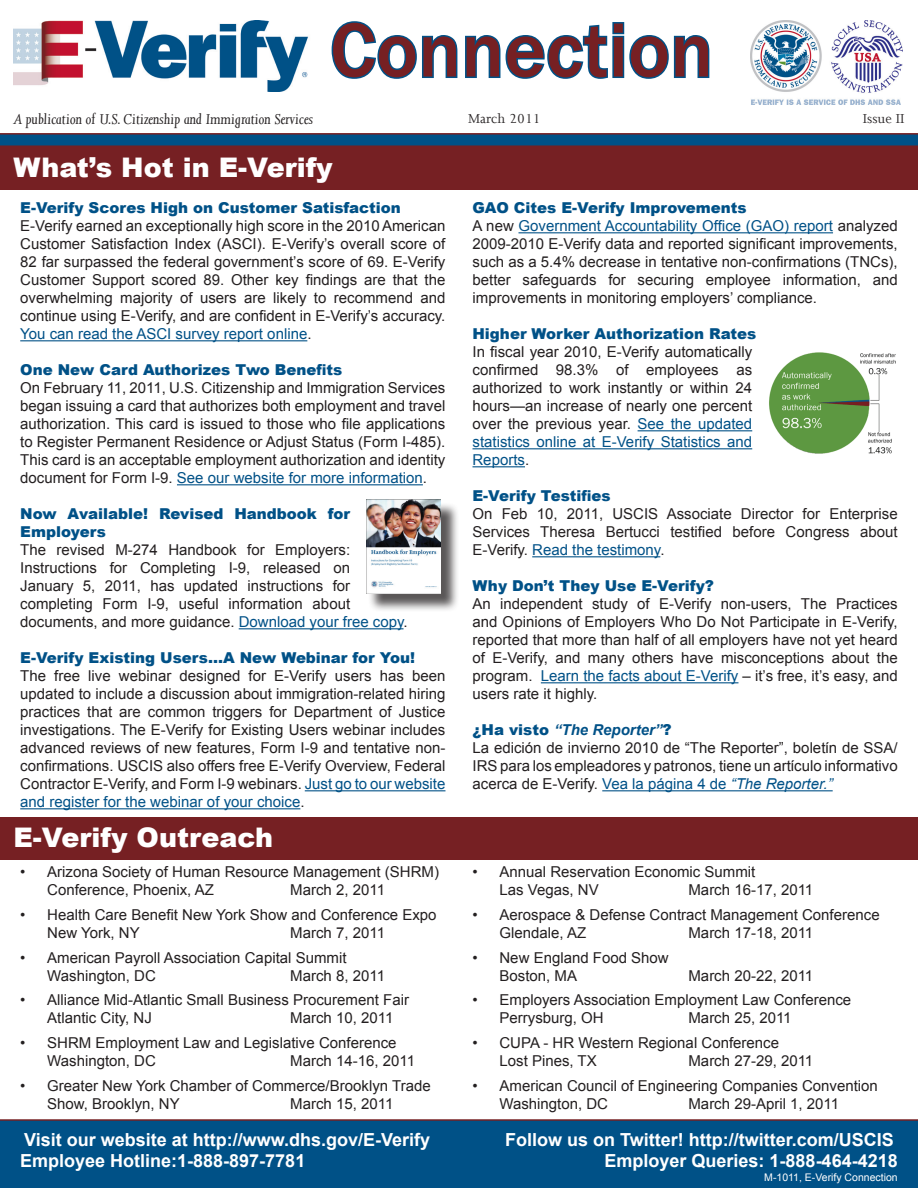
<style>
.page{position:relative;width:918px;height:1188px;background:#fff}
.page>*{position:absolute;margin:0;border:0;box-sizing:border-box;transform-origin:0 0}
.t1{font:500 79.5px "Franklin Gothic";color:#762023}
.t2{font:900 27px "Arial";color:#fff}
.t3{font:700 18px "Arial";color:#fff}
.t4{font:italic 16.5px "Joanna";color:#231f20}
.Headlines{font:15px/18px "Arial";color:#231f20;text-align:justify}
.Events_Bulletted{font:15px/18px "Arial";color:#231f20}
.Headlines-2{font:900 15px/18px "Arial";color:#005187}
.t5{font:italic 700 15px "Arial";color:#005187}
.t6{font:15px "Joanna";color:#231f20}
.t7{font:10.5px "Arial";color:#fff}
.s1{color:#005187}
.s2{font-weight:900;font-style:normal}
.s3{font-style:italic;color:#005187}
</style>
<div class="page">
<img style="left:14px;top:20px;width:294px;height:71px">
<svg style="left:331px;top:21px;width:379px;height:58px"></svg>
<svg style="left:0;top:133px;width:918px;height:14px;background:#1a4771"></svg>
<img style="left:750px;top:20px;width:152px;height:84px">
<div style="left:0;top:1119px;width:918px;height:69px;background:#005187"></div>
<div style="left:0;top:148px;width:918px;height:42px;background:#762023"></div>
<hr style="left:20px;top:340px;width:287px;height:1px;background:#005187">
<hr style="left:177px;top:484px;width:246px;height:1px;background:#005187">
<hr style="left:239px;top:628px;width:165px;height:1px;background:#005187">
<hr style="left:305px;top:790px;width:140px;height:1px;background:#005187">
<hr style="left:20px;top:808px;width:280px;height:1px;background:#005187">
<hr style="left:518px;top:232px;width:315px;height:1px;background:#005187">
<hr style="left:638px;top:430px;width:114px;height:1px;background:#005187">
<hr style="left:472px;top:448px;width:280px;height:1px;background:#005187">
<hr style="left:472px;top:466px;width:53px;height:1px;background:#005187">
<hr style="left:532px;top:556px;width:128px;height:1px;background:#005187">
<hr style="left:541px;top:682px;width:197px;height:1px;background:#005187">
<hr style="left:602px;top:790px;width:231px;height:1px;background:#005187">
<div style="left:0;top:817px;width:918px;height:42px;background:#762023"></div>
<div style="left:368px;top:502px;width:104px;height:129px;background:#231f20;opacity:.75"></div>
<img style="left:366px;top:500px;width:75px;height:94px">
<img style="left:769px;top:352px;width:127px;height:102px">
<h1 class="t1" style="left:330px;top:1px;width:385px">Connection</h1>
<p class="t4" style="left:14px;top:109px;width:301px">A publication of U.S. Citizenship and Immigration Services</p>
<p class="t6" style="left:468px;top:110px;width:74px">March 2011</p>
<p class="t6" style="left:863px;top:110px;width:43px">Issue II</p>
<h2 class="t2" style="left:14px;top:148px;width:321px">What’s Hot in E-Verify</h2>
<h3 class="Headlines-2" style="left:20px;top:198px;width:382px">E-Verify Scores High on Customer Satisfaction</h3>
<p class="Headlines" style="left:20px;top:217px;width:427px">E-Verify earned an exceptionally high score in the 2010 American Customer Satisfaction Index (ASCI). E-Verify’s overall score of 82 far surpassed the federal government’s score of 69. E-Verify Customer Support scored 89. Other key findings are that the overwhelming majority of users are likely to recommend and continue using E-Verify, and are confident in E-Verify’s accuracy.<br><span class="s1">You can read the ASCI survey report online</span>.</p>
<h3 class="Headlines-2" style="left:20px;top:360px;width:324px">One New Card Authorizes Two Benefits</h3>
<p class="Headlines" style="left:20px;top:379px;width:427px">On February 11, 2011, U.S. Citizenship and Immigration Services began issuing a card that authorizes both employment and travel authorization. This card is issued to those who file applications to Register Permanent Residence or Adjust Status (Form I-485).<br>This card is an acceptable employment authorization and identity document for Form I-9. <span class="s1">See our website for more information</span>.</p>
<h3 class="Headlines-2" style="left:20px;top:504px;width:331px">Now Available! Revised Handbook for<br>Employers</h3>
<p class="Headlines" style="left:20px;top:541px;width:389px;text-align:left">The revised M-274 Handbook for Employers:<br>Instructions for Completing I-9, released on<br>January 5, 2011, has updated instructions for completing Form I-9, useful information about documents, and more guidance. <span class="s1">Download your free copy</span>.</p>
<h3 class="Headlines-2" style="left:20px;top:648px;width:396px">E-Verify Existing Users...A New Webinar for You!</h3>
<p class="Headlines" style="left:20px;top:667px;width:427px">The free live webinar designed for E-Verify users has been updated to include a discussion about immigration-related hiring practices that are common triggers for Department of Justice investigations. The E-Verify for Existing Users webinar includes advanced reviews of new features, Form I-9 and tentative non&shy;confirmations. USCIS also offers free E-Verify Overview, Federal Contractor E-Verify, and Form I-9 webinars. <span class="s1">Just go to our website and register for the webinar of your choice</span>.</p>
<p class="Headlines-2" style="left:472px;top:198px;width:276px">GAO Cites E-Verify Improvements</p>
<p class="Headlines" style="left:472px;top:217px;width:427px">A new <span class="s1">Government Accountability Office (GAO) report</span> analyzed 2009-2010 E-Verify data and reported significant improvements, such as a 5.4% decrease in tentative non-confirmations (TNCs), better safeguards for securing employee information, and improvements in monitoring employers’ compliance.</p>
<h3 class="Headlines-2" style="left:472px;top:324px;width:285px">Higher Worker Authorization Rates</h3>
<p class="Headlines" style="left:472px;top:343px;width:281px">In fiscal year 2010, E-Verify automatically confirmed 98.3% of employees as authorized to work instantly or within 24 hours—an increase of nearly one percent over the previous year. <span class="s1">See the updated statistics online at E-Verify Statistics and Reports</span>.</p>
<h3 class="Headlines-2" style="left:472px;top:486px;width:140px">E-Verify Testifies</h3>
<p class="Headlines" style="left:472px;top:505px;width:427px">On Feb 10, 2011, USCIS Associate Director for Enterprise Services Theresa Bertucci testified before Congress about E-Verify. <span class="s1">Read the testimony</span>.</p>
<h3 class="Headlines-2" style="left:472px;top:576px;width:243px">Why Don’t They Use E-Verify?</h3>
<p class="Headlines" style="left:472px;top:595px;width:427px">An independent study of E-Verify non-users, The Practices and Opinions of Employers Who Do Not Participate in E-Verify, reported that more than half of all employers have not yet heard of E-Verify, and many others have misconceptions about the program. <span class="s1">Learn the facts about E-Verify</span> – it’s free, it’s easy, and users rate it highly.</p>
<h3 class="t5" style="left:472px;top:720px;width:201px"><span class="s2">¿Ha visto</span> “The Reporter”<span class="s2">?</span></h3>
<p class="Headlines" style="left:472px;top:739px;width:427px">La edición de invierno 2010 de “The Reporter”, boletίn de SSA/ IRS para los empleadores y patronos, tiene un artίculo informativo acerca de E-Verify. <span class="s1">Vea la página 4 de</span> <span class="s3">“The Reporter.”</span></p>
<h2 class="t2" style="left:14px;top:817px;width:261px">E-Verify Outreach</h2>
<p class="Events_Bulletted" style="left:47px;top:863px;width:393px;text-indent:-27px">• Arizona Society of Human Resource Management (SHRM)<br>Conference, Phoenix, AZ</p>
<p class="Events_Bulletted" style="left:290px;top:881px;width:96px">March 2, 2011</p>
<p class="Events_Bulletted" style="left:47px;top:906px;width:391px;text-indent:-27px">• Health Care Benefit New York Show and Conference Expo<br>New York, NY</p>
<p class="Events_Bulletted" style="left:290px;top:924px;width:96px">March 7, 2011</p>
<p class="Events_Bulletted" style="left:47px;top:948px;width:301px;text-indent:-27px">• American Payroll Association Capital Summit<br>Washington, DC</p>
<p class="Events_Bulletted" style="left:290px;top:966px;width:96px">March 8, 2011</p>
<p class="Events_Bulletted" style="left:47px;top:991px;width:363px;text-indent:-27px">• Alliance Mid-Atlantic Small Business Procurement Fair<br>Atlantic City, NJ</p>
<p class="Events_Bulletted" style="left:290px;top:1009px;width:105px">March 10, 2011</p>
<p class="Events_Bulletted" style="left:47px;top:1034px;width:351px;text-indent:-27px">• SHRM Employment Law and Legislative Conference<br>Washington, DC</p>
<p class="Events_Bulletted" style="left:290px;top:1052px;width:126px">March 14-16, 2011</p>
<p class="Events_Bulletted" style="left:47px;top:1077px;width:385px;text-indent:-27px">• Greater New York Chamber of Commerce/Brooklyn Trade<br>Show, Brooklyn, NY</p>
<p class="Events_Bulletted" style="left:290px;top:1095px;width:105px">March 15, 2011</p>
<p class="Events_Bulletted" style="left:500px;top:863px;width:257px;text-indent:-27px">• Annual Reservation Economic Summit<br>Las Vegas, NV</p>
<p class="Events_Bulletted" style="left:688px;top:881px;width:126px">March 16-17, 2011</p>
<p class="Events_Bulletted" style="left:500px;top:906px;width:382px;text-indent:-27px">• Aerospace &amp; Defense Contract Management Conference<br>Glendale, AZ</p>
<p class="Events_Bulletted" style="left:688px;top:924px;width:126px">March 17-18, 2011</p>
<p class="Events_Bulletted" style="left:500px;top:948px;width:171px;text-indent:-27px">• New England Food Show<br>Boston, MA</p>
<p class="Events_Bulletted" style="left:688px;top:966px;width:126px">March 20-22, 2011</p>
<p class="Events_Bulletted" style="left:500px;top:991px;width:353px;text-indent:-27px">• Employers Association Employment Law Conference<br>Perrysburg, OH</p>
<p class="Events_Bulletted" style="left:688px;top:1009px;width:105px">March 25, 2011</p>
<p class="Events_Bulletted" style="left:500px;top:1034px;width:281px;text-indent:-27px">• CUPA - HR Western Regional Conference<br>Lost Pines, TX</p>
<p class="Events_Bulletted" style="left:688px;top:1052px;width:126px">March 27-29, 2011</p>
<p class="Events_Bulletted" style="left:500px;top:1077px;width:380px;text-indent:-27px">• American Council of Engineering Companies Convention<br>Washington, DC</p>
<p class="Events_Bulletted" style="left:688px;top:1095px;width:152px">March 29-April 1, 2011</p>
<h2 class="t3" style="left:24px;top:1127px;width:408px">Visit our website at http://www.dhs.gov/E-Verify</h2>
<h2 class="t3" style="left:505px;top:1127px;width:390px">Follow us on Twitter! http://twitter.com/USCIS</h2>
<h2 class="t3" style="left:20px;top:1148px;width:287px">Employee Hotline:1-888-897-7781</h2>
<h2 class="t3" style="left:605px;top:1148px;width:295px">Employer Queries: 1-888-464-4218</h2>
<p class="t7" style="left:764px;top:1171px;width:135px">M-1011, E-Verify Connection</p>
</div>
